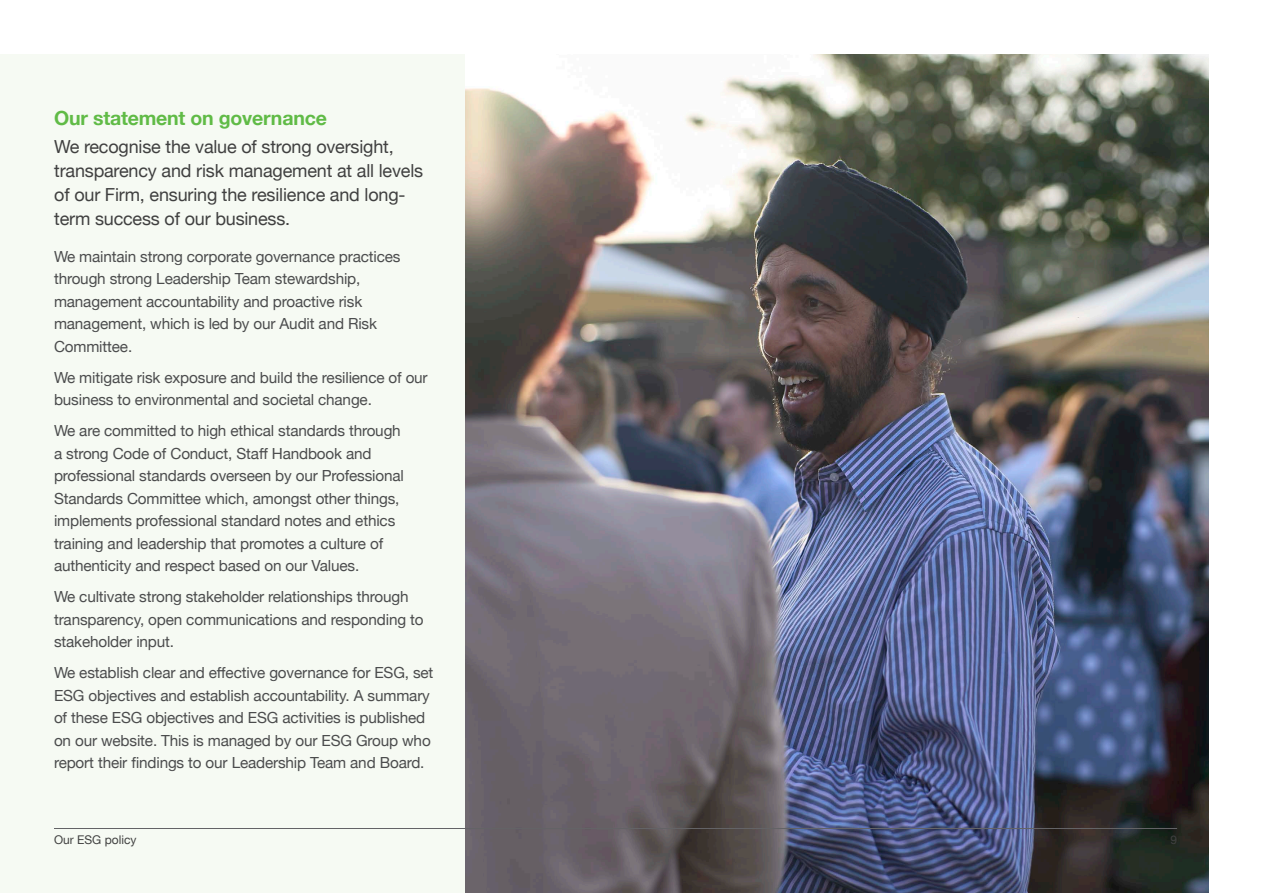
<style>
.page{position:relative;width:1263px;height:893px;background:#fff}
.page>*{position:absolute;margin:0;border:0;box-sizing:border-box;transform-origin:0 0}
.t1{font:700 19.5px "Helvetica Neue";letter-spacing:-.01em;color:#60bb46}
.t2{font:18px/24px "Helvetica Neue";letter-spacing:-.01em;color:#404040}
.t3{font:15.3px/22.5px "Helvetica Neue";letter-spacing:-.01em;color:#4b4c4d}
.t4{font:12px "Helvetica Neue LT Com";color:#404040}
</style>
<div class="page">
<div style="left:0;top:54px;width:1209px;height:839px;background:#f6faf3"></div>
<img style="left:466px;top:54px;width:743px;height:839px">
<hr style="left:54px;top:828px;width:1123px;height:1px;background:#636366">
<p class="t1" style="left:54px;top:103px;width:274px">Our statement on governance</p>
<p class="t2" style="left:54px;top:136px;width:370px">We recognise the value of strong oversight, transparency and risk management at all levels of our Firm, ensuring the resilience and long&shy;term success of our business.</p>
<p class="t3" style="left:54px;top:246px;width:348px">We maintain strong corporate governance practices through strong Leadership Team stewardship, management accountability and proactive risk management, which is led by our Audit and Risk Committee.</p>
<p class="t3" style="left:54px;top:367px;width:375px">We mitigate risk exposure and build the resilience of our business to environmental and societal change.</p>
<p class="t3" style="left:54px;top:420px;width:351px">We are committed to high ethical standards through a strong Code of Conduct, Staff Handbook and professional standards overseen by our Professional Standards Committee which, amongst other things, implements professional standard notes and ethics training and leadership that promotes a culture of authenticity and respect based on our Values.</p>
<p class="t3" style="left:54px;top:586px;width:371px">We cultivate strong stakeholder relationships through transparency, open communications and responding to stakeholder input.</p>
<p class="t3" style="left:54px;top:663px;width:381px">We establish clear and effective governance for ESG, set ESG objectives and establish accountability. A summary of these ESG objectives and ESG activities is published on our website. This is managed by our ESG Group who report their findings to our Leadership Team and Board.</p>
<p class="t4" style="left:54px;top:832px;width:84px">Our ESG policy</p>
<p class="t4" style="left:1170px;top:832px;width:8px">9</p>
</div>
